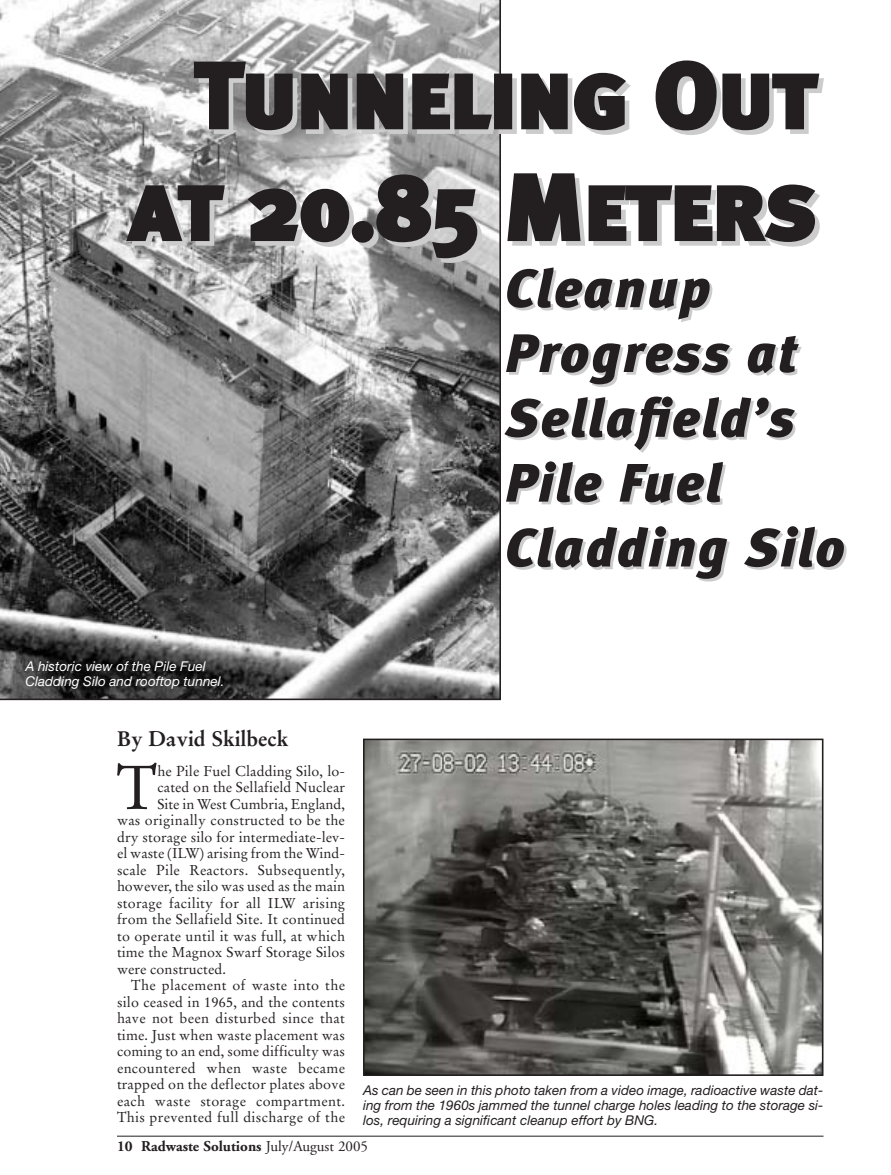
<style>
.page{position:relative;width:891px;height:1175px;background:#fff}
.page>*{position:absolute;margin:0;border:0;box-sizing:border-box;transform-origin:0 0}
.t1{font:93.15px/111.8px "Meta Black Caps";letter-spacing:-.015em;color:#231f20;text-align:right}
.t2{font:61.35px "Stempel Garamond";color:#231f20}
.t3{font:italic 900 54px/64.8px "Meta";letter-spacing:.035em;color:#231f20}
.t4{font:700 21px "Stempel Garamond";color:#231f20}
.t5{font:700 15px "Adobe Garamond";color:#231f20}
.t6{font:14.25px "Stempel Garamond";letter-spacing:.015em;color:#231f20}
.t7{font:italic 13.5px/15px "Helvetica Neue";letter-spacing:.005em;color:#231f20;text-align:justify}
.t8{font:italic 13.5px/15px "Helvetica Neue";letter-spacing:.005em;color:#fff}
.s1{font-weight:400}
</style>
<div class="page">
<svg style="left:0;top:0;width:501px;height:700px;background:#8c8c8c"></svg>
<img style="left:366px;top:741px;width:454px;height:331px">
<div style="left:363px;top:738px;width:460px;height:337px;border:2px solid #231f20"></div>
<hr style="left:117px;top:1135px;width:707px;height:1px;background:#231f20">
<h1 class="t1" style="left:129px;top:40px;width:690px">Tunneling Out at 20.85 Meters</h1>
<p class="t8" style="left:25px;top:660px;width:201px">A historic view of the Pile Fuel<br>Cladding Silo and rooftop tunnel.</p>
<h3 class="t3" style="left:505px;top:261px;width:341px">Cleanup<br>Progress at<br>Sellafield’s<br>Pile Fuel<br>Cladding Silo</h3>
<h3 class="t4" style="left:117px;top:729px;width:173px">By David Skilbeck</h3>
<h2 class="t2" style="left:116px;top:761px;width:42px">T</h2>
<p class="t6" style="left:158px;top:764px;width:189px">he Pile Fuel Cladding Silo, lo-</p>
<p class="t6" style="left:158px;top:781px;width:189px">cated on the Sellafield Nuclear</p>
<p class="t6" style="left:158px;top:797px;width:189px">Site in West Cumbria, England,</p>
<p class="t6" style="left:117px;top:814px;width:229px">was originally constructed to be the</p>
<p class="t6" style="left:117px;top:830px;width:230px">dry storage silo for intermediate-lev-</p>
<p class="t6" style="left:117px;top:847px;width:230px">el waste (ILW) arising from the Wind-</p>
<p class="t6" style="left:117px;top:863px;width:230px">scale Pile Reactors. Subsequently,</p>
<p class="t6" style="left:117px;top:880px;width:230px">however, the silo was used as the main</p>
<p class="t6" style="left:117px;top:896px;width:230px">storage facility for all ILW arising</p>
<p class="t6" style="left:117px;top:913px;width:229px">from the Sellafield Site. It continued</p>
<p class="t6" style="left:117px;top:929px;width:229px">to operate until it was full, at which</p>
<p class="t6" style="left:117px;top:946px;width:230px">time the Magnox Swarf Storage Silos</p>
<p class="t6" style="left:117px;top:962px;width:111px">were constructed.</p>
<p class="t6" style="left:131px;top:979px;width:215px">The placement of waste into the</p>
<p class="t6" style="left:117px;top:995px;width:229px">silo ceased in 1965, and the contents</p>
<p class="t6" style="left:117px;top:1012px;width:230px">have not been disturbed since that</p>
<p class="t6" style="left:117px;top:1028px;width:230px">time. Just when waste placement was</p>
<p class="t6" style="left:117px;top:1045px;width:230px">coming to an end, some difficulty was</p>
<p class="t6" style="left:117px;top:1061px;width:230px">encountered when waste became</p>
<p class="t6" style="left:117px;top:1078px;width:230px">trapped on the deflector plates above</p>
<p class="t6" style="left:117px;top:1094px;width:230px">each waste storage compartment.</p>
<p class="t6" style="left:117px;top:1111px;width:230px">This prevented full discharge of the</p>
<p class="t7" style="left:363px;top:1083px;width:462px">As can be seen in this photo taken from a video image, radioactive waste dat&shy;ing from the 1960s jammed the tunnel charge holes leading to the storage si&shy;los, requiring a significant cleanup effort by BNG.</p>
<p class="t5" style="left:117px;top:1140px;width:253px">10 Radwaste Solutions <span class="s1">July/August 2005</span></p>
</div>
